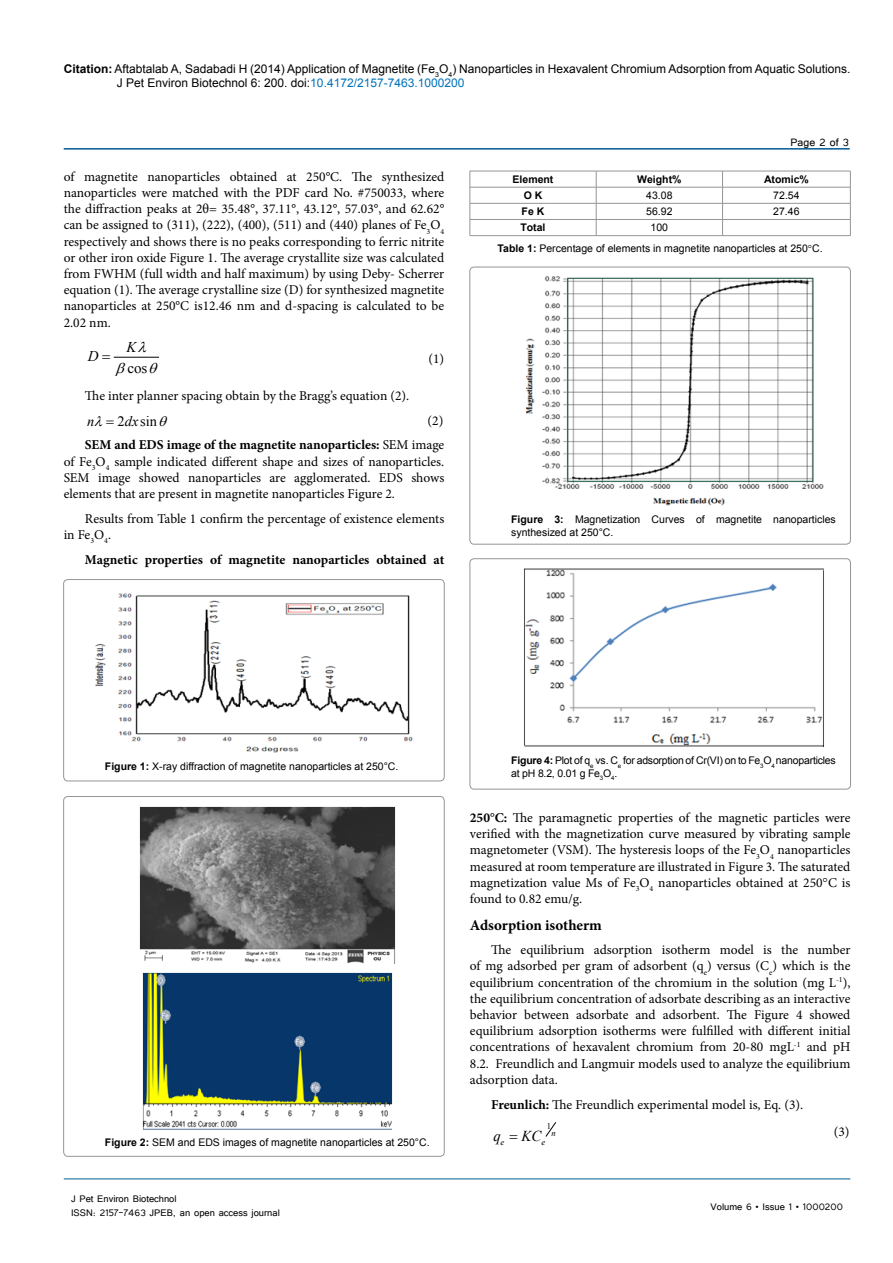
<style>
.page{position:relative;width:893px;height:1263px;background:#fff}
.page>*{position:absolute;margin:0;border:0;box-sizing:border-box;transform-origin:0 0}
.t1{font:italic 15.15px "Times New Roman";color:#000}
.t2{font:700 15px "Minion Pro";color:#000}
.t3{font:14.85px "Times New Roman";color:#000}
.t4{font:italic 14.85px "Times New Roman";color:#000}
.t5{font:14.25px "Times New Roman";color:#000}
.t6{font:italic 14.25px "Times New Roman";color:#000}
.t7{font:13.5px/16.2px "Minion Pro";color:#000;text-align:justify}
.t8{font:700 13.5px/24.8px "Minion Pro";color:#000;text-align:right}
.t9{font:13.5px "Tunga";color:#000}
.t10{font:12px/14.4px "Arial";color:#000}
.t11{font:12px/14.4px "Tunga";color:#000}
.t12{font:10.5px/12.6px "Arial";color:#000}
.t13{font:10.5px/12.6px "Arial";letter-spacing:-.02em;color:#000}
.t14{font:700 10.5px "Arial";color:#000}
.t15{font:italic 8.7px "Times New Roman";color:#000}
.t16{font:8.7px "Times New Roman";color:#000}
.s1{font-weight:700}
.s2{color:#0072bc}
.s3{font-weight:400}
</style>
<div class="page">
<hr style="left:64px;top:148px;width:786px;height:2px;background:#005a96">
<hr style="left:64px;top:1179px;width:786px;height:1px;background:#005a96">
<svg style="left:546px;top:1122px;width:10px;height:14px"></svg>
<hr style="left:114px;top:357px;width:45px;height:1px;background:#000">
<div style="left:64px;top:579px;width:380px;height:202px;border:1px solid #939598;border-radius:4px"></div>
<img style="left:95px;top:593px;width:318px;height:160px">
<div style="left:64px;top:796px;width:380px;height:360px;border:1px solid #939598;border-radius:4px"></div>
<img style="left:139px;top:806px;width:256px;height:158px">
<img style="left:142px;top:972px;width:251px;height:158px">
<div style="left:470px;top:267px;width:380px;height:277px;border:1px solid #939598;border-radius:4px"></div>
<img style="left:525px;top:276px;width:299px;height:230px">
<div style="left:470px;top:559px;width:380px;height:230px;border:1px solid #939598;border-radius:4px"></div>
<img style="left:524px;top:568px;width:300px;height:179px">
<hr style="left:470px;top:171px;width:126px;height:1px;background:#939598">
<hr style="left:596px;top:171px;width:126px;height:1px;background:#939598">
<hr style="left:722px;top:171px;width:128px;height:1px;background:#939598">
<hr style="left:470px;top:187px;width:126px;height:1px;background:#939598">
<hr style="left:596px;top:187px;width:126px;height:1px;background:#939598">
<hr style="left:722px;top:187px;width:128px;height:1px;background:#939598">
<hr style="left:470px;top:203px;width:126px;height:1px;background:#939598">
<hr style="left:596px;top:203px;width:126px;height:1px;background:#939598">
<hr style="left:722px;top:203px;width:128px;height:1px;background:#939598">
<hr style="left:470px;top:219px;width:126px;height:1px;background:#939598">
<svg style="left:470px;top:171px;width:1px;height:64px"></svg>
<hr style="left:596px;top:219px;width:126px;height:1px;background:#939598">
<svg style="left:596px;top:171px;width:1px;height:64px"></svg>
<hr style="left:722px;top:219px;width:128px;height:1px;background:#939598">
<svg style="left:722px;top:172px;width:1px;height:63px"></svg>
<svg style="left:850px;top:171px;width:1px;height:65px"></svg>
<hr style="left:470px;top:235px;width:126px;height:1px;background:#939598">
<hr style="left:596px;top:235px;width:126px;height:1px;background:#939598">
<hr style="left:722px;top:235px;width:128px;height:1px;background:#939598">
<svg style="left:113px;top:356px;width:14px;height:2px"></svg>
<p class="t10" style="left:117px;top:61px;width:735px;text-indent:-53px"><span class="s1">Citation:</span> Aftabtalab A, Sadabadi H (2014) Application of Magnetite (Fe<sub>3</sub>O<sub>4</sub>) Nanoparticles in Hexavalent Chromium Adsorption from Aquatic Solutions.<br>J Pet Environ Biotechnol 6: 200. doi:<span class="s2">10.4172/2157-7463.1000200</span></p>
<p class="t7" style="left:64px;top:168px;width:382px">of magnetite nanoparticles obtained at 250°C. The synthesized nanoparticles were matched with the PDF card No. #750033, where the diffraction peaks at 2θ= 35.48°, 37.11°, 43.12°, 57.03°, and 62.62° can be assigned to (311), (222), (400), (511) and (440) planes of Fe<sub>3</sub>O<sub>4 </sub>respectively and shows there is no peaks corresponding to ferric nitrite or other iron oxide Figure 1. The average crystallite size was calculated from FWHM (full width and half maximum) by using Deby- Scherrer equation (1). The average crystalline size (D) for synthesized magnetite nanoparticles at 250°C is12.46 nm and d-spacing is calculated to be 2.02 nm.</p>
<p class="t3" style="left:127px;top:358px;width:21px">cos</p>
<p class="t4" style="left:127px;top:336px;width:12px">K</p>
<p class="t4" style="left:88px;top:346px;width:12px">D</p>
<p class="t7" style="left:428px;top:351px;width:17px">(1)</p>
<p class="t7" style="left:85px;top:388px;width:326px">The inter planner spacing obtain by the Bragg’s equation (2).</p>
<p class="t6" style="left:87px;top:411px;width:9px">n</p>
<p class="t6" style="left:125px;top:411px;width:15px">dx</p>
<p class="t8" style="left:85px;top:408px;width:361px"><span class="s3">(2)<br></span>SEM and EDS image of the magnetite nanoparticles: <span class="s3">SEM image</span></p>
<p class="t7" style="left:64px;top:453px;width:382px">of Fe<sub>3</sub>O<sub>4</sub> sample indicated different shape and sizes of nanoparticles.<br>SEM image showed nanoparticles are agglomerated. EDS shows elements that are present in magnetite nanoparticles Figure 2.</p>
<p class="t7" style="left:64px;top:510px;width:382px;text-indent:21px">Results from Table 1 confirm the percentage of existence elements in Fe<sub>3</sub>O<sub>4</sub>.</p>
<p class="t8" style="left:85px;top:547px;width:361px">Magnetic properties of magnetite nanoparticles obtained at</p>
<p class="t5" style="left:117px;top:411px;width:41px">2 sin</p>
<p class="t9" style="left:791px;top:133px;width:60px">Page 2 of 3</p>
<p class="t14" style="left:513px;top:172px;width:42px">Element</p>
<p class="t14" style="left:637px;top:172px;width:46px">Weight%</p>
<p class="t14" style="left:764px;top:172px;width:46px">Atomic%</p>
<p class="t14" style="left:524px;top:188px;width:20px">O K</p>
<p class="t12" style="left:646px;top:189px;width:28px">43.08</p>
<p class="t12" style="left:773px;top:189px;width:28px">72.54</p>
<p class="t14" style="left:522px;top:205px;width:24px">Fe K</p>
<p class="t12" style="left:646px;top:205px;width:28px">56.92</p>
<p class="t12" style="left:773px;top:205px;width:28px">27.46</p>
<p class="t14" style="left:520px;top:221px;width:27px">Total</p>
<p class="t12" style="left:498px;top:218px;width:327px;line-height:20.4px;text-align:center">100<br><span class="s1">Table 1:</span> Percentage of elements in magnetite nanoparticles at 250 C.</p>
<p class="t12" style="left:511px;top:513px;width:326px"><span class="s1">Figure 3:</span> Magnetization Curves of magnetite nanoparticles synthesized at 250°C.</p>
<p class="t12" style="left:105px;top:760px;width:295px"><span class="s1">Figure 1:</span> X-ray diffraction of magnetite nanoparticles at 250°C.</p>
<p class="t12" style="left:105px;top:1136px;width:326px"><span class="s1">Figure 2:</span> SEM and EDS images of magnetite nanoparticles at 250°C.</p>
<p class="t11" style="left:71px;top:1190px;width:210px">J Pet Environ Biotechnol<br>ISSN: 2157-7463 JPEB, an open access journal</p>
<p class="t13" style="left:511px;top:754px;width:326px"><span class="s1">Figure 4:</span> Plot of q<sub>e</sub> vs. C<sub>e</sub> for adsorption of Cr(VI) on to Fe<sub>3</sub>O<sub>4</sub> nanoparticles at pH 8.2, 0.01 g Fe<sub>3</sub>O<sub>4</sub>.</p>
<p class="t7" style="left:470px;top:810px;width:382px"><span class="s1">250</span>°<span class="s1">C:</span> The paramagnetic properties of the magnetic particles were verified with the magnetization curve measured by vibrating sample magnetometer (VSM). The hysteresis loops of the Fe<sub>3</sub>O<sub>4</sub> nanoparticles measured at room temperature are illustrated in Figure 3. The saturated magnetization value Ms of Fe<sub>3</sub>O<sub>4</sub> nanoparticles obtained at 250 C is found to 0.82 emu/g.</p>
<p class="t2" style="left:470px;top:914px;width:133px">Adsorption isotherm</p>
<p class="t7" style="left:470px;top:942px;width:382px;text-indent:21px">The equilibrium adsorption isotherm model is the number of mg adsorbed per gram of adsorbent (q<sub>e</sub>) versus (C<sub>e</sub>) which is the equilibrium concentration of the chromium in the solution (mg L<sup>-1</sup>), the equilibrium concentration of adsorbate describing as an interactive behavior between adsorbate and adsorbent. The Figure 4 showed equilibrium adsorption isotherms were fulfilled with different initial concentrations of hexavalent chromium from 20-80 mgL<sup>-1</sup> and pH 8.2. Freundlich and Langmuir models used to analyze the equilibrium adsorption data.</p>
<p class="t7" style="left:491px;top:1096px;width:314px"><span class="s1">Freunlich:</span> The Freundlich experimental model is, Eq. (3).</p>
<p class="t16" style="left:547px;top:1120px;width:6px">1</p>
<p class="t15" style="left:552px;top:1127px;width:6px">n</p>
<p class="t15" style="left:501px;top:1136px;width:5px">e</p>
<p class="t15" style="left:541px;top:1136px;width:5px">e</p>
<p class="t1" style="left:493px;top:1125px;width:9px">q</p>
<p class="t1" style="left:521px;top:1125px;width:21px">KC</p>
<p class="t7" style="left:834px;top:1124px;width:17px">(3)</p>
<p class="t11" style="left:711px;top:1199px;width:134px">Volume 6 • Issue 1 • 1000200</p>
</div>
